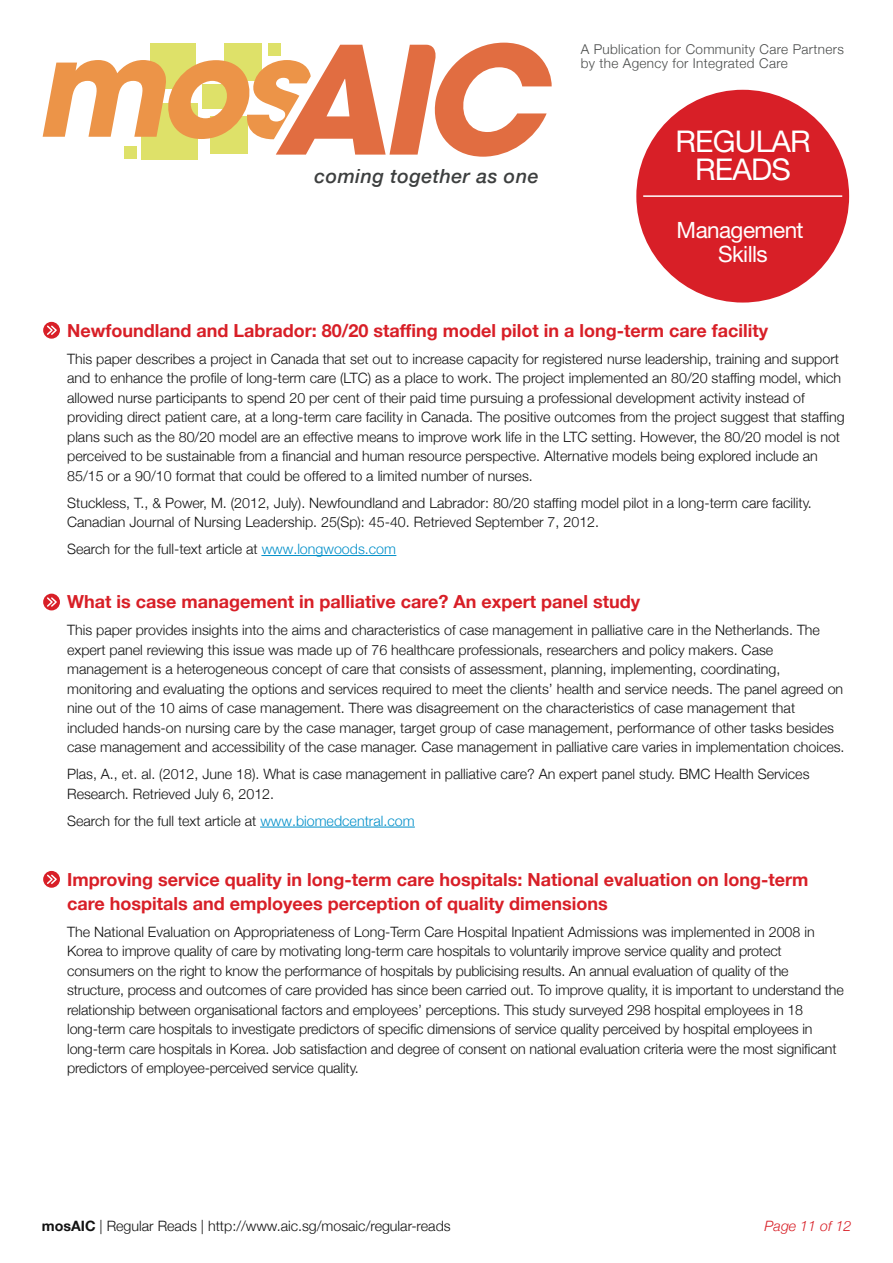
<style>
.page{position:relative;width:893px;height:1263px;background:#fff}
.page>*{position:absolute;margin:0;border:0;box-sizing:border-box;transform-origin:0 0}
.t1{font:30px/28.5px "Helvetica Neue LT Std";letter-spacing:-.025em;color:#fff;text-align:center}
.t2{font:22.5px/24px "Helvetica Neue LT Std";letter-spacing:-.025em;color:#fff;text-align:center}
.t3{font:italic 500 19.5px "Helvetica Neue";letter-spacing:.025em;color:#3d3f3f}
.t4{font:700 18px/24px "Helvetica Neue";color:#d81f27}
.t5{font:300 14.25px/19.5px "Helvetica Neue";color:#121212}
.t6{font:italic 300 14.25px "Helvetica Neue";color:#d81f27}
.t7{font:300 13.5px/13.5px "Helvetica Neue";letter-spacing:.025em;color:#4a4c4b}
.s1{color:#008fc9}
.s2{font-weight:700}
</style>
<div class="page">
<svg style="left:43px;top:322px;width:17px;height:17px"></svg>
<svg style="left:46px;top:324px;width:12px;height:12px"></svg>
<svg style="left:43px;top:594px;width:17px;height:16px"></svg>
<svg style="left:46px;top:596px;width:12px;height:12px"></svg>
<svg style="left:43px;top:871px;width:17px;height:17px"></svg>
<svg style="left:46px;top:873px;width:12px;height:12px"></svg>
<hr style="left:262px;top:555px;width:134px;height:1px;background:#008fc9">
<hr style="left:260px;top:827px;width:155px;height:1px;background:#008fc9">
<div style="left:142px;top:103px;width:56px;height:56px;background:#dee169"></div>
<div style="left:124px;top:146px;width:13px;height:13px;background:#dee169"></div>
<svg style="left:43px;top:43px;width:509px;height:114px"></svg>
<div style="left:636px;top:90px;width:213px;height:213px;background:#d81f27;border-radius:50%"></div>
<hr style="left:643px;top:195px;width:199px;height:2px;background:#fff">
<h3 class="t3" style="left:314px;top:159px;width:226px">coming together as one</h3>
<p class="t7" style="left:581px;top:42px;width:265px">A Publication for Community Care Partners by the Agency for Integrated Care</p>
<h1 class="t1" style="left:675px;top:127px;width:137px">REGULAR<br>READS</h1>
<h2 class="t2" style="left:677px;top:217px;width:129px">Management<br>Skills</h2>
<p class="t4" style="left:67px;top:318px;width:702px">Newfoundland and Labrador: 80/20 staffing model pilot in a long-term care facility</p>
<p class="t5" style="left:67px;top:348px;width:779px">This paper describes a project in Canada that set out to increase capacity for registered nurse leadership, training and support and to enhance the profile of long-term care (LTC) as a place to work. The project implemented an 80/20 staffing model, which allowed nurse participants to spend 20 per cent of their paid time pursuing a professional development activity instead of providing direct patient care, at a long-term care facility in Canada. The positive outcomes from the project suggest that staffing plans such as the 80/20 model are an effective means to improve work life in the LTC setting. However, the 80/20 model is not perceived to be sustainable from a financial and human resource perspective. Alternative models being explored include an 85/15 or a 90/10 format that could be offered to a limited number of nurses.</p>
<p class="t5" style="left:67px;top:492px;width:746px">Stuckless, T., &amp; Power, M. (2012, July). Newfoundland and Labrador: 80/20 staffing model pilot in a long-term care facility.<br>Canadian Journal of Nursing Leadership. 25(Sp): 45-40. Retrieved September 7, 2012.</p>
<p class="t5" style="left:67px;top:539px;width:330px">Search for the full-text article at <span class="s1">www.longwoods.com</span></p>
<p class="t4" style="left:67px;top:589px;width:574px">What is case management in palliative care? An expert panel study</p>
<p class="t5" style="left:67px;top:620px;width:779px">This paper provides insights into the aims and characteristics of case management in palliative care in the Netherlands. The expert panel reviewing this issue was made up of 76 healthcare professionals, researchers and policy makers. Case management is a heterogeneous concept of care that consists of assessment, planning, implementing, coordinating, monitoring and evaluating the options and services required to meet the clients’ health and service needs. The panel agreed on nine out of the 10 aims of case management. There was disagreement on the characteristics of case management that included hands-on nursing care by the case manager, target group of case management, performance of other tasks besides case management and accessibility of the case manager. Case management in palliative care varies in implementation choices.</p>
<p class="t5" style="left:67px;top:764px;width:744px">Plas, A., et. al. (2012, June 18). What is case management in palliative care? An expert panel study. BMC Health Services<br>Research. Retrieved July 6, 2012.</p>
<p class="t5" style="left:67px;top:810px;width:349px">Search for the full text article at <span class="s1">www.biomedcentral.com</span></p>
<p class="t4" style="left:67px;top:867px;width:743px">Improving service quality in long-term care hospitals: National evaluation on long-term care hospitals and employees perception of quality dimensions</p>
<p class="t5" style="left:67px;top:921px;width:778px">The National Evaluation on Appropriateness of Long-Term Care Hospital Inpatient Admissions was implemented in 2008 in Korea to improve quality of care by motivating long-term care hospitals to voluntarily improve service quality and protect consumers on the right to know the performance of hospitals by publicising results. An annual evaluation of quality of the structure, process and outcomes of care provided has since been carried out. To improve quality, it is important to understand the relationship between organisational factors and employees’ perceptions. This study surveyed 298 hospital employees in 18 long-term care hospitals to investigate predictors of specific dimensions of service quality perceived by hospital employees in long-term care hospitals in Korea. Job satisfaction and degree of consent on national evaluation criteria were the most significant predictors of employee-perceived service quality.</p>
<p class="t5" style="left:42px;top:1216px;width:410px"><span class="s2">mosAIC</span> | Regular Reads | http://www.aic.sg/mosaic/regular-reads</p>
<p class="t6" style="left:765px;top:1218px;width:88px">Page 11 of 12</p>
</div>
